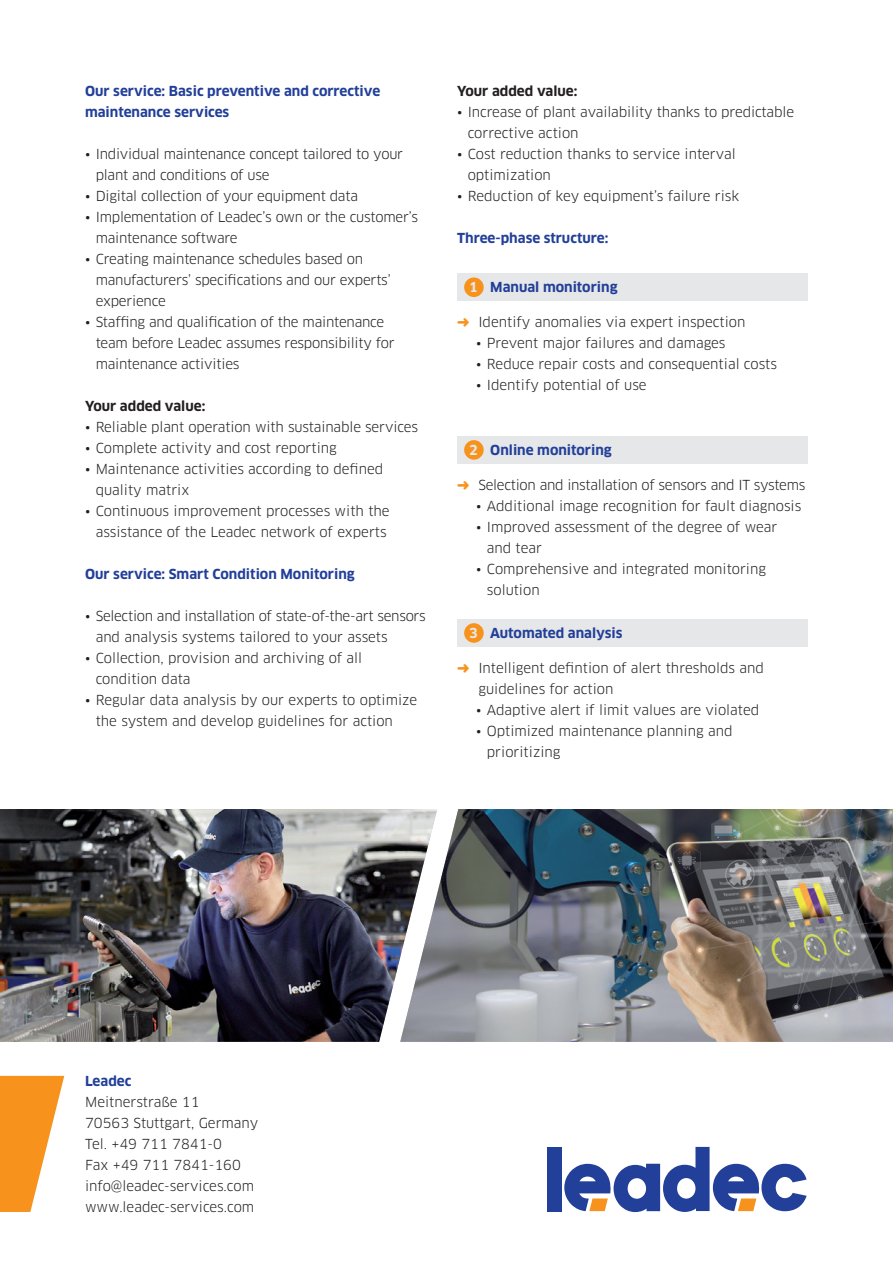
<style>
.page{position:relative;width:893px;height:1263px;background:#fff}
.page>*{position:absolute;margin:0;border:0;box-sizing:border-box;transform-origin:0 0}
.t1{font:13.5px/21px "Clan OT";letter-spacing:-.005em;color:#231f20}
.t2{font:700 13.5px/21px "Clan OT";color:#223f99}
.t3{font:700 13.5px "Clan OT";color:#231f20}
.t4{font:700 13.5px "Clan OT";color:#e6e7e9}
.s1{color:#f7931d}
</style>
<div class="page">
<div style="left:547px;top:1147px;width:14px;height:64px;background:#223f99"></div>
<svg style="left:564px;top:1147px;width:243px;height:65px"></svg>
<svg style="left:0;top:1076px;width:64px;height:136px"></svg>
<div style="left:457px;top:274px;width:351px;height:27px;background:#e6e7e9"></div>
<div style="left:457px;top:436px;width:351px;height:27px;background:#e6e7e9"></div>
<div style="left:457px;top:619px;width:351px;height:28px;background:#e6e7e9"></div>
<div style="left:464px;top:277px;width:20px;height:20px;background:#f7931d;border-radius:50%"></div>
<div style="left:464px;top:440px;width:20px;height:20px;background:#f7931d;border-radius:50%"></div>
<div style="left:464px;top:623px;width:20px;height:20px;background:#f7931d;border-radius:50%"></div>
<img style="left:0;top:809px;width:400px;height:233px">
<img style="left:400px;top:809px;width:493px;height:233px">
<p class="t2" style="left:85px;top:80px;width:297px">Our service: Basic preventive and corrective maintenance services</p>
<p class="t1" style="left:96px;top:143px;width:309px;text-indent:-11px">• Individual maintenance concept tailored to your plant and conditions of use</p>
<p class="t1" style="left:85px;top:185px;width:274px">• Digital collection of your equipment data</p>
<p class="t1" style="left:96px;top:206px;width:324px;text-indent:-11px">• Implementation of Leadec’s own or the customer’s maintenance software</p>
<p class="t1" style="left:96px;top:248px;width:297px;text-indent:-11px">• Creating maintenance schedules based on manufacturers’ specifications and our experts’ experience</p>
<p class="t1" style="left:96px;top:311px;width:301px;text-indent:-11px">• Staffing and qualification of the maintenance team before Leadec assumes responsibility for maintenance activities</p>
<p class="t3" style="left:85px;top:398px;width:122px">Your added value:</p>
<p class="t1" style="left:85px;top:416px;width:334px">• Reliable plant operation with sustainable services</p>
<p class="t1" style="left:85px;top:437px;width:253px">• Complete activity and cost reporting</p>
<p class="t1" style="left:96px;top:458px;width:289px;text-indent:-11px">• Maintenance activities according to defined quality matrix</p>
<p class="t1" style="left:85px;top:500px;width:306px;text-align:center">• Continuous improvement processes with the assistance of the Leadec network of experts</p>
<p class="t2" style="left:85px;top:563px;width:271px">Our service: Smart Condition Monitoring</p>
<p class="t1" style="left:96px;top:605px;width:332px;text-indent:-11px">• Selection and installation of state-of-the-art sensors and analysis systems tailored to your assets</p>
<p class="t1" style="left:96px;top:647px;width:268px;text-indent:-11px">• Collection, provision and archiving of all condition data</p>
<p class="t1" style="left:96px;top:689px;width:323px;text-indent:-11px">• Regular data analysis by our experts to optimize the system and develop guidelines for action</p>
<p class="t3" style="left:457px;top:83px;width:122px">Your added value:</p>
<p class="t1" style="left:468px;top:101px;width:328px;text-indent:-11px">• Increase of plant availability thanks to predictable corrective action</p>
<p class="t1" style="left:468px;top:143px;width:269px;text-indent:-11px">• Cost reduction thanks to service interval optimization</p>
<p class="t1" style="left:457px;top:185px;width:284px">• Reduction of key equipment’s failure risk</p>
<p class="t2" style="left:457px;top:227px;width:153px">Three-phase structure:</p>
<p class="t4" style="left:469px;top:279px;width:10px">1</p>
<p class="t2" style="left:490px;top:277px;width:129px">Manual monitoring</p>
<p class="t1" style="left:457px;top:312px;width:290px"><span class="s1">➜</span> Identify anomalies via expert inspection</p>
<p class="t1" style="left:476px;top:333px;width:251px">• Prevent major failures and damages</p>
<p class="t1" style="left:476px;top:354px;width:302px">• Reduce repair costs and consequential costs</p>
<p class="t1" style="left:476px;top:375px;width:172px">• Identify potential of use</p>
<p class="t4" style="left:469px;top:442px;width:10px">2</p>
<p class="t2" style="left:490px;top:439px;width:123px">Online monitoring</p>
<p class="t1" style="left:457px;top:475px;width:350px"><span class="s1">➜</span> Selection and installation of sensors and IT systems</p>
<p class="t1" style="left:476px;top:496px;width:327px">• Additional image recognition for fault diagnosis</p>
<p class="t1" style="left:487px;top:517px;width:292px;text-indent:-11px">• Improved assessment of the degree of wear and tear</p>
<p class="t1" style="left:487px;top:559px;width:281px;text-indent:-11px">• Comprehensive and integrated monitoring solution</p>
<p class="t4" style="left:469px;top:625px;width:10px">3</p>
<p class="t2" style="left:490px;top:622px;width:134px">Automated analysis</p>
<p class="t1" style="left:478px;top:658px;width:287px;text-indent:-21px"><span class="s1">➜</span> Intelligent defintion of alert thresholds and guidelines for action</p>
<p class="t1" style="left:476px;top:700px;width:284px">• Adaptive alert if limit values are violated</p>
<p class="t1" style="left:487px;top:721px;width:247px;text-indent:-11px">• Optimized maintenance planning and prioritizing</p>
<p class="t2" style="left:85px;top:1071px;width:48px">Leadec</p>
<p class="t1" style="left:85px;top:1091px;width:175px">Meitnerstraße 11<br>70563 Stuttgart, Germany<br>Tel. +49 711 7841-0<br>Fax +49 711 7841-160 info@leadec-services.com www.leadec-services.com</p>
</div>
